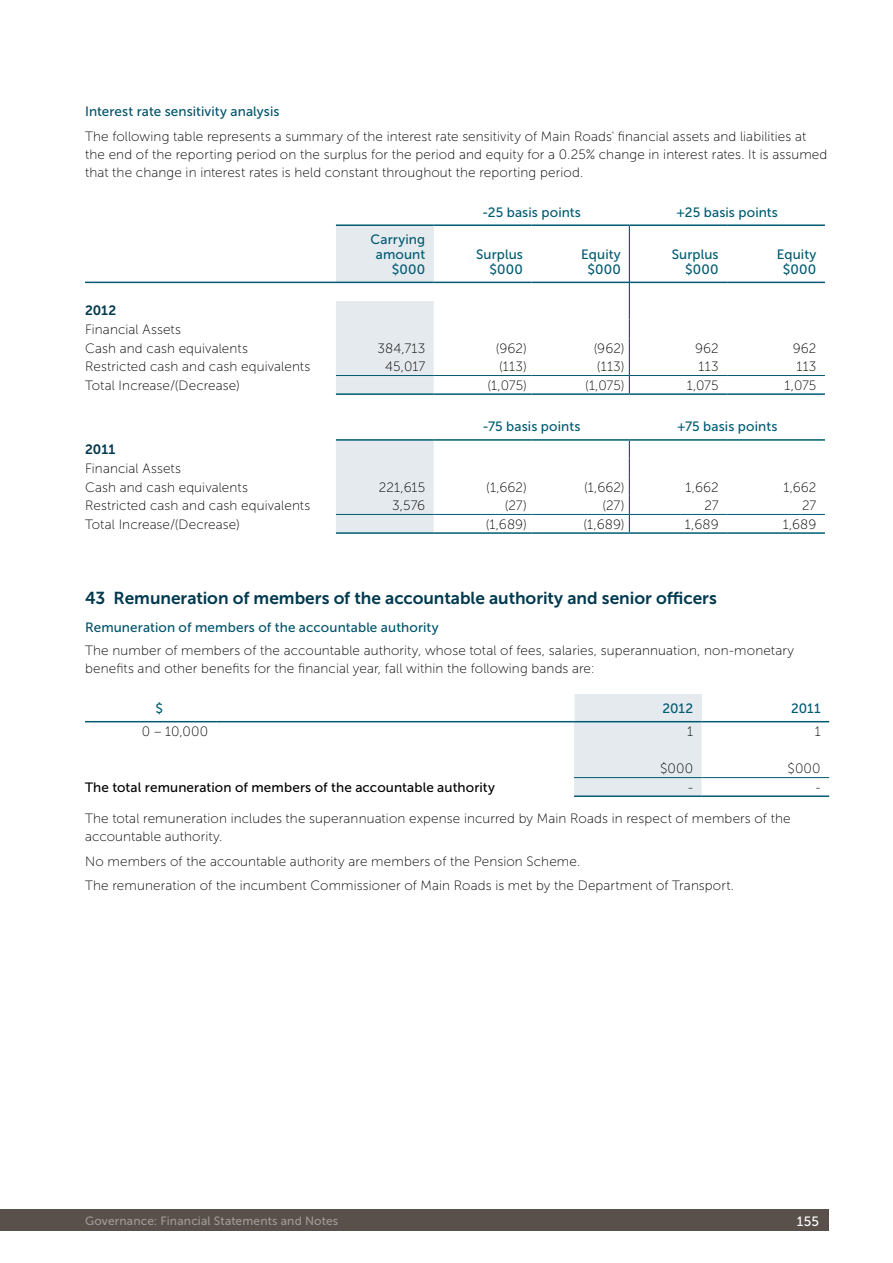
<style>
.page{position:relative;width:893px;height:1263px;background:#fff}
.page>*{position:absolute;margin:0;border:0;box-sizing:border-box;transform-origin:0 0}
.t1{font:17.25px "Museo Sans 700";color:#003a4f}
.t2{font:13.5px/18px "Museo Sans 100";letter-spacing:.01em;color:#000}
.t3{font:13.5px/15px "Museo Sans 500";letter-spacing:.01em;color:#005b72;text-align:right}
.t4{font:13.5px "Museo Sans 500";letter-spacing:.01em;color:#00546b}
.t5{font:13.5px "Museo Sans 500";letter-spacing:.01em;color:#000}
.t6{font:13.5px "Museo Sans 700";letter-spacing:.005em;color:#003a4f}
.t7{font:13.5px "Museo Sans 500";color:#fff}
.t8{font:12px "Museo Sans 500";letter-spacing:.015em;color:#a09995}
</style>
<div class="page">
<div style="left:0;top:1210px;width:829px;height:21px;background:#59504b"></div>
<div style="left:336px;top:225px;width:98px;height:57px;background:#e5eaee"></div>
<svg style="left:336px;top:301px;width:98px;height:231px"></svg>
<hr style="left:434px;top:282px;width:97px;height:1px;background:#005b72">
<hr style="left:531px;top:282px;width:98px;height:1px;background:#005b72">
<hr style="left:630px;top:282px;width:97px;height:1px;background:#005b72">
<hr style="left:727px;top:282px;width:98px;height:1px;background:#005b72">
<hr style="left:434px;top:224px;width:97px;height:2px;background:#005b72">
<hr style="left:531px;top:224px;width:98px;height:2px;background:#005b72">
<hr style="left:629px;top:224px;width:98px;height:2px;background:#005b72">
<hr style="left:727px;top:224px;width:98px;height:2px;background:#005b72">
<hr style="left:336px;top:282px;width:98px;height:1px;background:#005b72">
<hr style="left:85px;top:282px;width:251px;height:1px;background:#005b72">
<hr style="left:336px;top:224px;width:98px;height:2px;background:#005b72">
<hr style="left:434px;top:439px;width:97px;height:2px;background:#005b72">
<hr style="left:531px;top:439px;width:98px;height:2px;background:#005b72">
<hr style="left:629px;top:439px;width:98px;height:2px;background:#005b72">
<hr style="left:727px;top:439px;width:98px;height:2px;background:#005b72">
<hr style="left:336px;top:439px;width:98px;height:2px;background:#005b72">
<hr style="left:434px;top:532px;width:97px;height:2px;background:#005b72">
<hr style="left:531px;top:532px;width:98px;height:2px;background:#005b72">
<hr style="left:629px;top:532px;width:98px;height:2px;background:#005b72">
<hr style="left:727px;top:532px;width:98px;height:2px;background:#005b72">
<hr style="left:434px;top:514px;width:97px;height:1px;background:#005b72">
<hr style="left:531px;top:514px;width:98px;height:1px;background:#005b72">
<hr style="left:630px;top:514px;width:97px;height:1px;background:#005b72">
<hr style="left:727px;top:514px;width:98px;height:1px;background:#005b72">
<hr style="left:434px;top:393px;width:97px;height:2px;background:#005b72">
<hr style="left:531px;top:393px;width:98px;height:2px;background:#005b72">
<hr style="left:629px;top:393px;width:98px;height:2px;background:#005b72">
<hr style="left:727px;top:393px;width:98px;height:2px;background:#005b72">
<hr style="left:630px;top:375px;width:97px;height:1px;background:#005b72">
<hr style="left:727px;top:375px;width:98px;height:1px;background:#005b72">
<hr style="left:434px;top:375px;width:97px;height:1px;background:#005b72">
<hr style="left:531px;top:375px;width:98px;height:1px;background:#005b72">
<hr style="left:336px;top:393px;width:98px;height:2px;background:#005b72">
<hr style="left:336px;top:375px;width:98px;height:1px;background:#005b72">
<hr style="left:336px;top:532px;width:98px;height:2px;background:#005b72">
<hr style="left:336px;top:514px;width:98px;height:1px;background:#005b72">
<hr style="left:629px;top:226px;width:1px;height:56px;background:#003a4f">
<svg style="left:629px;top:282px;width:1px;height:111px"></svg>
<svg style="left:629px;top:441px;width:1px;height:91px"></svg>
<div style="left:574px;top:694px;width:128px;height:28px;background:#e5eaee"></div>
<div style="left:574px;top:722px;width:128px;height:73px;background:#e5eaee"></div>
<hr style="left:574px;top:795px;width:128px;height:2px;background:#005b72">
<hr style="left:702px;top:795px;width:127px;height:2px;background:#005b72">
<hr style="left:574px;top:777px;width:128px;height:1px;background:#005b72">
<hr style="left:702px;top:777px;width:127px;height:1px;background:#005b72">
<hr style="left:574px;top:721px;width:128px;height:1px;background:#005b72">
<hr style="left:702px;top:721px;width:127px;height:1px;background:#005b72">
<hr style="left:217px;top:694px;width:358px;height:1px;background:#fff">
<hr style="left:573px;top:695px;width:2px;height:26px;background:#fff">
<hr style="left:217px;top:721px;width:357px;height:1px;background:#005b72">
<hr style="left:85px;top:721px;width:132px;height:1px;background:#005b72">
<p class="t4" style="left:85px;top:104px;width:196px">Interest rate sensitivity analysis</p>
<p class="t2" style="left:85px;top:127px;width:744px">The following table represents a summary of the interest rate sensitivity of Main Roads' financial assets and liabilities at the end of the reporting period on the surplus for the period and equity for a 0. 25% change in interest rates. It is assumed that the change in interest rates is held constant throughout the reporting period.</p>
<p class="t3" style="left:482px;top:205px;width:100px">-25 basis points</p>
<p class="t3" style="left:676px;top:205px;width:103px">+25 basis points</p>
<p class="t3" style="left:371px;top:232px;width:56px">Carrying amount $000</p>
<p class="t3" style="left:476px;top:247px;width:48px">Surplus $000</p>
<p class="t3" style="left:581px;top:247px;width:41px;text-align:center">Equity $000</p>
<p class="t3" style="left:672px;top:247px;width:48px">Surplus $000</p>
<p class="t3" style="left:777px;top:247px;width:41px;text-align:center">Equity $000</p>
<p class="t6" style="left:85px;top:303px;width:33px">2012</p>
<p class="t2" style="left:85px;top:320px;width:164px;line-height:18.6px">Financial Assets<br>Cash and cash equivalents</p>
<p class="t2" style="left:377px;top:339px;width:49px">384,713</p>
<p class="t2" style="left:496px;top:339px;width:32px">(962)</p>
<p class="t2" style="left:594px;top:339px;width:32px">(962)</p>
<p class="t2" style="left:695px;top:339px;width:25px">962</p>
<p class="t2" style="left:793px;top:339px;width:25px">962</p>
<p class="t2" style="left:85px;top:358px;width:227px">Restricted cash and cash equivalents</p>
<p class="t2" style="left:385px;top:358px;width:41px">45,017</p>
<p class="t2" style="left:499px;top:358px;width:29px">(113)</p>
<p class="t2" style="left:597px;top:358px;width:29px">(113)</p>
<p class="t2" style="left:698px;top:358px;width:22px">113</p>
<p class="t2" style="left:796px;top:358px;width:22px">113</p>
<p class="t2" style="left:85px;top:376px;width:156px">Total Increase/(Decrease)</p>
<p class="t2" style="left:487px;top:376px;width:41px">(1,075)</p>
<p class="t2" style="left:585px;top:376px;width:41px">(1,075)</p>
<p class="t2" style="left:687px;top:376px;width:33px">1,075</p>
<p class="t2" style="left:784px;top:376px;width:33px">1,075</p>
<p class="t3" style="left:483px;top:419px;width:99px">-75 basis points</p>
<p class="t3" style="left:677px;top:419px;width:102px">+75 basis points</p>
<p class="t6" style="left:85px;top:442px;width:32px">2011</p>
<p class="t2" style="left:85px;top:459px;width:164px;line-height:18.6px">Financial Assets<br>Cash and cash equivalents</p>
<p class="t2" style="left:379px;top:478px;width:48px">221,615</p>
<p class="t2" style="left:486px;top:478px;width:42px">(1,662)</p>
<p class="t2" style="left:584px;top:478px;width:42px">(1,662)</p>
<p class="t2" style="left:686px;top:478px;width:35px">1,662</p>
<p class="t2" style="left:783px;top:478px;width:35px">1,662</p>
<p class="t2" style="left:85px;top:497px;width:227px">Restricted cash and cash equivalents</p>
<p class="t2" style="left:392px;top:497px;width:35px">3,576</p>
<p class="t2" style="left:505px;top:497px;width:24px">(27)</p>
<p class="t2" style="left:602px;top:497px;width:24px">(27)</p>
<p class="t2" style="left:704px;top:497px;width:16px">27</p>
<p class="t2" style="left:802px;top:497px;width:16px">27</p>
<p class="t2" style="left:85px;top:515px;width:156px">Total Increase/(Decrease)</p>
<p class="t2" style="left:486px;top:515px;width:43px">(1,689)</p>
<p class="t2" style="left:583px;top:515px;width:43px">(1,689)</p>
<p class="t2" style="left:685px;top:515px;width:35px">1,689</p>
<p class="t2" style="left:783px;top:515px;width:35px">1,689</p>
<p class="t1" style="left:85px;top:588px;width:633px">43 Remuneration of members of the accountable authority and senior officers</p>
<p class="t4" style="left:85px;top:620px;width:355px">Remuneration of members of the accountable authority</p>
<p class="t2" style="left:85px;top:641px;width:711px">The number of members of the accountable authority, whose total of fees, salaries, superannuation, non-monetary benefits and other benefits for the financial year, fall within the following bands are:</p>
<p class="t3" style="left:156px;top:701px;width:9px">$</p>
<p class="t3" style="left:662px;top:701px;width:32px">2012</p>
<p class="t3" style="left:791px;top:701px;width:31px">2011</p>
<p class="t2" style="left:142px;top:723px;width:68px">0 – 10,000</p>
<p class="t2" style="left:687px;top:723px;width:7px">1</p>
<p class="t2" style="left:815px;top:723px;width:7px">1</p>
<p class="t2" style="left:660px;top:760px;width:35px">$000</p>
<p class="t2" style="left:788px;top:760px;width:35px">$000</p>
<p class="t5" style="left:85px;top:780px;width:411px">The total remuneration of members of the accountable authority</p>
<p class="t2" style="left:688px;top:778px;width:6px">-</p>
<p class="t2" style="left:816px;top:778px;width:6px">-</p>
<p class="t2" style="left:85px;top:810px;width:707px">The total remuneration includes the superannuation expense incurred by Main Roads in respect of members of the accountable authority.</p>
<p class="t2" style="left:85px;top:849px;width:648px;line-height:24.5px">No members of the accountable authority are members of the Pension Scheme.<br>The remuneration of the incumbent Commissioner of Main Roads is met by the Department of Transport.</p>
<p class="t8" style="left:85px;top:1214px;width:255px">Governance: Financial Statements and Notes</p>
<p class="t7" style="left:797px;top:1213px;width:24px">155</p>
</div>
